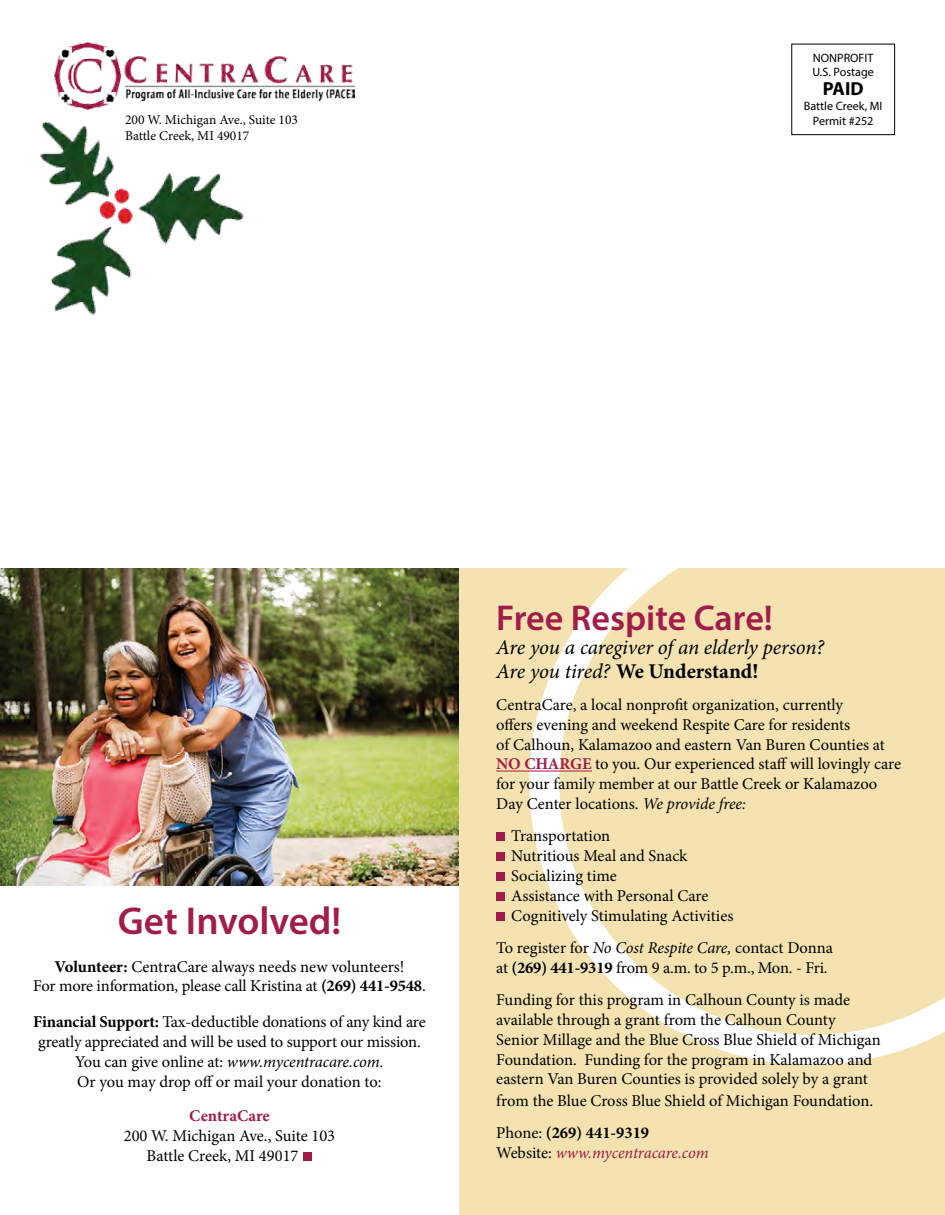
<style>
.page{position:relative;width:945px;height:1215px;background:#fff}
.page>*{position:absolute;margin:0;border:0;box-sizing:border-box;transform-origin:0 0}
.t1{font:600 39px "Myriad Pro";color:#a21c4a}
.t2{font:600 36px "Myriad Pro";color:#a21c4a}
.t3{font:italic 21px/24px "Minion Pro";letter-spacing:-.01em;color:#000}
.t4{font:700 18.9px "Myriad Pro";color:#000}
.t5{font:16.5px/19.8px "Minion Pro";letter-spacing:-.005em;color:#000}
.t6{font:italic 16.5px "Minion Pro";letter-spacing:-.005em;color:#a21c4a}
.t7{font:700 16.5px "Minion Pro";color:#000}
.t8{font:700 16.5px "Minion Pro";letter-spacing:-.005em;color:#a21c4a}
.t9{font:13.5px "Minion Pro";color:#000}
.t10{font:12.15px "Myriad Pro";color:#000}
.s1{font-weight:700}
.s2{font-style:italic}
.s3{font-weight:700;font-style:normal}
.s4{font-weight:700;color:#a21c4a}
.s5{font-weight:400}
.s6{font-style:normal;color:#000}
</style>
<div class="page">
<img style="left:0;top:569px;width:459px;height:316px">
<img style="left:40px;top:121px;width:204px;height:194px">
<div style="left:460px;top:569px;width:485px;height:646px;background:#f4e2b0"></div>
<div style="left:304px;top:1152px;width:8px;height:9px;background:#a21c4a"></div>
<img style="left:55px;top:42px;width:299px;height:68px">
<div style="left:791px;top:44px;width:104px;height:91px;border:1px solid #000"></div>
<svg style="left:529px;top:568px;width:416px;height:497px"></svg>
<hr style="left:496px;top:771px;width:96px;height:1px;background:#a21c4a">
<div style="left:496px;top:832px;width:9px;height:9px;background:#a21c4a"></div>
<div style="left:496px;top:852px;width:9px;height:9px;background:#a21c4a"></div>
<div style="left:496px;top:872px;width:9px;height:9px;background:#a21c4a"></div>
<div style="left:496px;top:892px;width:9px;height:9px;background:#a21c4a"></div>
<div style="left:496px;top:912px;width:9px;height:9px;background:#a21c4a"></div>
<p class="t9" style="left:125px;top:111px;width:174px">200 W. Michigan Ave., Suite 103</p>
<p class="t9" style="left:125px;top:127px;width:126px">Battle Creek, MI 49017</p>
<p class="t10" style="left:813px;top:50px;width:62px">NONPROFIT</p>
<p class="t10" style="left:812px;top:65px;width:63px">U.S. Postage</p>
<p class="t4" style="left:823px;top:77px;width:42px">PAID</p>
<p class="t10" style="left:804px;top:98px;width:80px">Battle Creek, MI</p>
<p class="t10" style="left:813px;top:113px;width:62px">Permit #252</p>
<p class="t1" style="left:118px;top:896px;width:225px">Get Involved!</p>
<p class="t5" style="left:33px;top:957px;width:394px;text-align:center"><span class="s1">Volunteer:</span> CentraCare always needs new volunteers!<br>For more information, please call Kristina at <span class="s1">(269) 441-9548</span>.</p>
<p class="t5" style="left:33px;top:1012px;width:394px;text-align:center"><span class="s1">Financial Support:</span> Tax-deductible donations of any kind are greatly appreciated and will be used to support our mission.<br>You can give online at: <span class="s2">www.mycentracare.com.</span></p>
<p class="t5" style="left:77px;top:1072px;width:306px">Or you may drop off or mail your donation to:</p>
<p class="t8" style="left:189px;top:1104px;width:82px">CentraCare</p>
<p class="t5" style="left:124px;top:1126px;width:213px">200 W. Michigan Ave., Suite 103</p>
<p class="t5" style="left:147px;top:1146px;width:153px">Battle Creek, MI 49017</p>
<p class="t2" style="left:496px;top:595px;width:278px">Free Respite Care!</p>
<p class="t3" style="left:496px;top:635px;width:329px">Are you a caregiver of an elderly person?<br>Are you tired? <span class="s3">We Understand!</span></p>
<p class="t5" style="left:496px;top:695px;width:406px">CentraCare, a local nonprofit organization, currently<br>offers evening and weekend Respite Care for residents<br>of Calhoun, Kalamazoo and eastern Van Buren Counties at <span class="s4">NO CHARGE</span> to you. Our experienced staff will lovingly care for your family member at our Battle Creek or Kalamazoo Day Center locations. <span class="s2">We provide free:</span></p>
<p class="t5" style="left:511px;top:826px;width:101px">Transportation</p>
<p class="t5" style="left:511px;top:846px;width:178px">Nutritious Meal and Snack</p>
<p class="t5" style="left:511px;top:866px;width:107px">Socializing time</p>
<p class="t5" style="left:511px;top:886px;width:199px">Assistance with Personal Care</p>
<p class="t5" style="left:511px;top:905px;width:224px">Cognitively Stimulating Activities</p>
<p class="t5" style="left:496px;top:938px;width:338px">To register for <span class="s2">No Cost Respite Care,</span> contact Donna at <span class="s1">(269) 441-9319</span> from 9 a.m. to 5 p.m., Mon. - Fri.</p>
<p class="t5" style="left:496px;top:990px;width:386px">Funding for this program in Calhoun County is made available through a grant from the Calhoun County Senior Millage and the Blue Cross Blue Shield of Michigan Foundation. Funding for the program in Kalamazoo and eastern Van Buren Counties is provided solely by a grant</p>
<p class="t5" style="left:496px;top:1091px;width:379px">from the Blue Cross Blue Shield of Michigan Foundation.</p>
<p class="t7" style="left:496px;top:1122px;width:154px"><span class="s5">Phone:</span> (269) 441-9319</p>
<p class="t6" style="left:496px;top:1142px;width:214px"><span class="s6">Website:</span> www.mycentracare.com</p>
</div>
